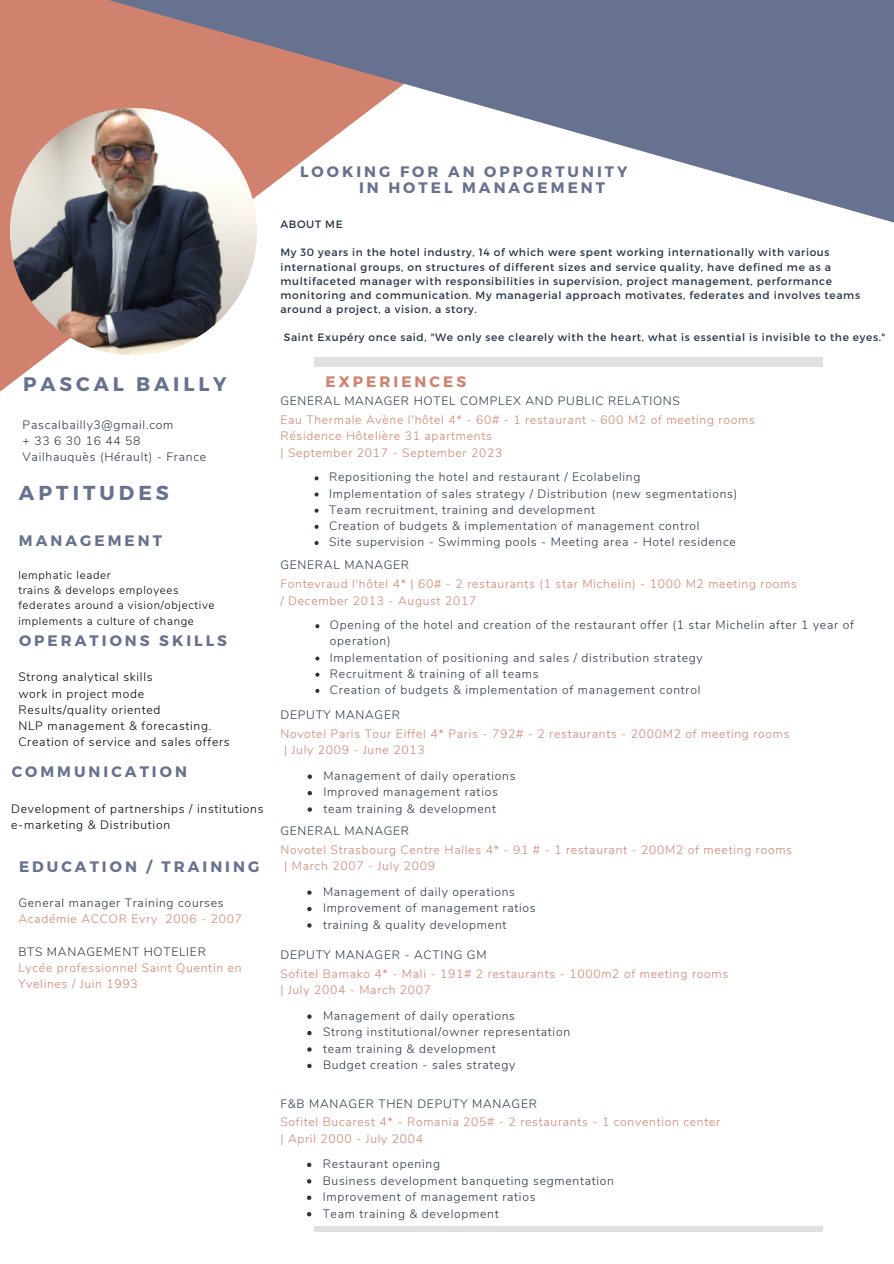
<style>
.page{position:relative;width:894px;height:1264px;background:#fff}
.page>*{position:absolute;margin:0;border:0;box-sizing:border-box;transform-origin:0 0}
.t1{font:700 20.1px "Montserrat";letter-spacing:.2em;color:#66728f}
.t2{font:700 19.65px "Montserrat";letter-spacing:.2em;color:#66728f}
.t3{font:700 15.15px "Montserrat";letter-spacing:.2em;color:#66728f}
.t4{font:700 15.15px "Montserrat";letter-spacing:.2em;color:#d0826f}
.t5{font:300 12.15px/16.2px "Nunito";letter-spacing:.06em;color:#263547}
.t6{font:300 12.15px/16.5px "Nunito";letter-spacing:.06em;color:#d0826f}
.t7{font:300 12.15px "Nunito";letter-spacing:.06em;color:#000}
.t8{font:300 12.15px "Nunito";letter-spacing:.215em;color:#263547}
.t9{font:300 11.4px "Nunito";letter-spacing:.06em;color:#000}
.t10{font:10.65px/14.1px "Montserrat";letter-spacing:.06em;color:#263547}
</style>
<div class="page">
<div style="left:314px;top:357px;width:508px;height:9px;background:#dfe0e0"></div>
<svg style="left:0;top:0;width:438px;height:392px"></svg>
<img style="left:5px;top:277px;width:256px;height:83px">
<svg style="left:1px;top:0;width:892px;height:277px"></svg>
<div style="left:314px;top:1226px;width:508px;height:5px;background:#dfe0e0"></div>
<svg style="left:314px;top:476px;width:4px;height:4px"></svg>
<svg style="left:314px;top:492px;width:4px;height:4px"></svg>
<svg style="left:314px;top:508px;width:4px;height:4px"></svg>
<svg style="left:314px;top:525px;width:4px;height:4px"></svg>
<svg style="left:314px;top:541px;width:4px;height:4px"></svg>
<svg style="left:315px;top:624px;width:4px;height:4px"></svg>
<svg style="left:315px;top:656px;width:4px;height:4px"></svg>
<svg style="left:315px;top:672px;width:4px;height:4px"></svg>
<svg style="left:315px;top:689px;width:4px;height:4px"></svg>
<svg style="left:307px;top:774px;width:5px;height:4px"></svg>
<svg style="left:307px;top:791px;width:5px;height:4px"></svg>
<svg style="left:307px;top:807px;width:5px;height:4px"></svg>
<svg style="left:307px;top:1014px;width:4px;height:4px"></svg>
<svg style="left:307px;top:1030px;width:4px;height:5px"></svg>
<svg style="left:307px;top:1047px;width:4px;height:4px"></svg>
<svg style="left:307px;top:1063px;width:4px;height:5px"></svg>
<svg style="left:307px;top:890px;width:4px;height:4px"></svg>
<svg style="left:307px;top:906px;width:4px;height:5px"></svg>
<svg style="left:307px;top:923px;width:4px;height:4px"></svg>
<svg style="left:307px;top:1162px;width:4px;height:5px"></svg>
<svg style="left:307px;top:1179px;width:4px;height:4px"></svg>
<svg style="left:307px;top:1195px;width:4px;height:4px"></svg>
<svg style="left:307px;top:1212px;width:4px;height:4px"></svg>
<p class="t2" style="left:23px;top:371px;width:205px">PASCAL BAILLY</p>
<p class="t5" style="left:23px;top:416px;width:152px">Pascalbailly3@gmail.com</p>
<p class="t8" style="left:23px;top:433px;width:119px">+33630164458</p>
<p class="t5" style="left:23px;top:449px;width:185px">Vailhauquès (Hérault) - France</p>
<p class="t1" style="left:19px;top:479px;width:151px">APTITUDES</p>
<p class="t3" style="left:19px;top:530px;width:144px">MANAGEMENT</p>
<p class="t9" style="left:18px;top:567px;width:94px">lemphatic leader</p>
<p class="t9" style="left:18px;top:583px;width:162px">trains &amp; develops employees</p>
<p class="t9" style="left:18px;top:598px;width:197px">federates around a vision/objective</p>
<p class="t9" style="left:18px;top:613px;width:177px">implements a culture of change</p>
<p class="t3" style="left:19px;top:630px;width:209px">OPERATIONS SKILLS</p>
<p class="t7" style="left:18px;top:669px;width:136px">Strong analytical skills</p>
<p class="t7" style="left:18px;top:685px;width:127px">work in project mode</p>
<p class="t7" style="left:18px;top:701px;width:144px">Results/quality oriented</p>
<p class="t7" style="left:18px;top:717px;width:195px">NLP management &amp; forecasting.</p>
<p class="t7" style="left:18px;top:733px;width:213px">Creation of service and sales offers</p>
<p class="t3" style="left:12px;top:762px;width:177px">COMMUNICATION</p>
<p class="t7" style="left:11px;top:800px;width:254px">Development of partnerships / institutions</p>
<p class="t7" style="left:11px;top:816px;width:160px">e-marketing &amp; Distribution</p>
<p class="t3" style="left:19px;top:856px;width:242px">EDUCATION / TRAINING</p>
<p class="t5" style="left:18px;top:895px;width:207px">General manager Training courses</p>
<p class="t6" style="left:18px;top:911px;width:225px">Académie ACCOR Evry 2006 - 2007</p>
<p class="t5" style="left:18px;top:943px;width:189px">BTS MANAGEMENT HOTELIER</p>
<p class="t6" style="left:18px;top:959px;width:225px">Lycée professionnel Saint Quentin en<br>Yvelines / Juin 1993</p>
<p class="t3" style="left:300px;top:162px;width:329px">LOOKING FOR AN OPPORTUNITY</p>
<p class="t3" style="left:359px;top:178px;width:247px">IN HOTEL MANAGEMENT</p>
<p class="t10" style="left:280px;top:217px;width:64px">ABOUT ME</p>
<p class="t10" style="left:280px;top:245px;width:581px">My 30 years in the hotel industry, 14 of which were spent working internationally with various international groups, on structures of different sizes and service quality, have defined me as a multifaceted manager with responsibilities in supervision, project management, performance monitoring and communication. My managerial approach motivates, federates and involves teams around a project, a vision, a story.</p>
<p class="t10" style="left:284px;top:330px;width:603px">Saint Exupéry once said, "We only see clearely with the heart, what is essential is invisible to the eyes."</p>
<p class="t4" style="left:325px;top:371px;width:142px">EXPERIENCES</p>
<p class="t5" style="left:280px;top:393px;width:401px">GENERAL MANAGER HOTEL COMPLEX AND PUBLIC RELATIONS</p>
<p class="t6" style="left:280px;top:411px;width:476px">Eau Thermale Avène l'hôtel 4* - 60# - 1 restaurant - 600 M2 of meeting rooms</p>
<p class="t6" style="left:280px;top:428px;width:213px">Résidence Hôtelière 31 apartments</p>
<p class="t6" style="left:280px;top:444px;width:223px">| September 2017 - September 2023</p>
<p class="t5" style="left:329px;top:469px;width:313px">Repositioning the hotel and restaurant / Ecolabeling</p>
<p class="t5" style="left:329px;top:485px;width:409px">Implementation of sales strategy / Distribution (new segmentations)</p>
<p class="t5" style="left:329px;top:501px;width:267px">Team recruitment, training and development</p>
<p class="t5" style="left:329px;top:518px;width:372px">Creation of budgets &amp; implementation of management control</p>
<p class="t5" style="left:329px;top:534px;width:408px">Site supervision - Swimming pools - Meeting area - Hotel residence</p>
<p class="t5" style="left:280px;top:557px;width:130px">GENERAL MANAGER</p>
<p class="t6" style="left:280px;top:576px;width:517px">Fontevraud l'hôtel 4* | 60# - 2 restaurants (1 star Michelin) - 1000 M2 meeting rooms</p>
<p class="t6" style="left:280px;top:592px;width:197px">/ December 2013 - August 2017</p>
<p class="t5" style="left:330px;top:617px;width:525px">Opening of the hotel and creation of the restaurant offer (1 star Michelin after 1 year of operation)</p>
<p class="t5" style="left:330px;top:649px;width:374px">Implementation of positioning and sales / distribution strategy</p>
<p class="t5" style="left:330px;top:665px;width:210px">Recruitment &amp; training of all teams</p>
<p class="t5" style="left:330px;top:681px;width:372px">Creation of budgets &amp; implementation of management control</p>
<p class="t5" style="left:280px;top:707px;width:121px">DEPUTY MANAGER</p>
<p class="t6" style="left:284px;top:725px;width:507px;text-indent:-4px">Novotel Paris Tour Eiffel 4* Paris - 792# - 2 restaurants - 2000M2 of meeting rooms | July 2009 - June 2013</p>
<p class="t5" style="left:323px;top:767px;width:193px">Management of daily operations</p>
<p class="t5" style="left:323px;top:784px;width:176px">Improved management ratios</p>
<p class="t5" style="left:323px;top:800px;width:174px">team training &amp; development</p>
<p class="t5" style="left:280px;top:823px;width:130px">GENERAL MANAGER</p>
<p class="t6" style="left:284px;top:841px;width:509px;text-indent:-4px">Novotel Strasbourg Centre Halles 4* - 91 # - 1 restaurant - 200M2 of meeting rooms | March 2007 - July 2009</p>
<p class="t5" style="left:323px;top:883px;width:193px">Management of daily operations</p>
<p class="t5" style="left:323px;top:900px;width:214px">Improvement of management ratios</p>
<p class="t5" style="left:323px;top:916px;width:185px">training &amp; quality development</p>
<p class="t5" style="left:280px;top:947px;width:207px">DEPUTY MANAGER - ACTING GM</p>
<p class="t6" style="left:280px;top:965px;width:449px">Sofitel Bamako 4* - Mali - 191# 2 restaurants - 1000m2 of meeting rooms</p>
<p class="t6" style="left:280px;top:982px;width:152px">| July 2004 - March 2007</p>
<p class="t5" style="left:323px;top:1007px;width:193px">Management of daily operations</p>
<p class="t5" style="left:323px;top:1024px;width:248px">Strong institutional/owner representation</p>
<p class="t5" style="left:323px;top:1040px;width:174px">team training &amp; development</p>
<p class="t5" style="left:323px;top:1057px;width:194px">Budget creation - sales strategy</p>
<p class="t5" style="left:280px;top:1095px;width:258px">F&amp;B MANAGER THEN DEPUTY MANAGER</p>
<p class="t6" style="left:280px;top:1113px;width:441px">Sofitel Bucarest 4* - Romania 205# - 2 restaurants - 1 convention center</p>
<p class="t6" style="left:280px;top:1130px;width:144px">| April 2000 - July 2004</p>
<p class="t5" style="left:322px;top:1156px;width:119px">Restaurant opening</p>
<p class="t5" style="left:322px;top:1172px;width:293px">Business development banqueting segmentation</p>
<p class="t5" style="left:322px;top:1188px;width:214px">Improvement of management ratios</p>
<p class="t5" style="left:322px;top:1205px;width:177px">Team training &amp; development</p>
</div>
